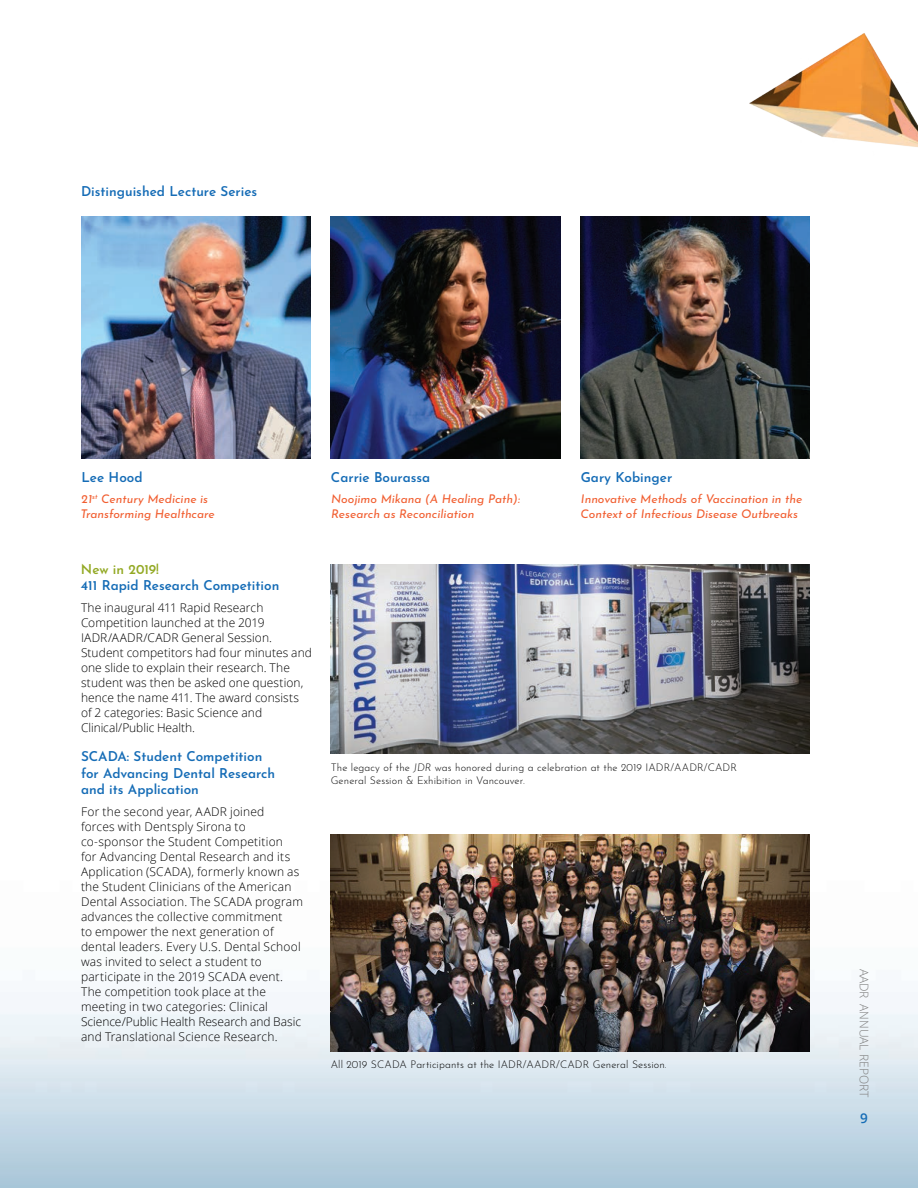
<style>
.page{position:relative;width:918px;height:1188px;background:#fff}
.page>*{position:absolute;margin:0;border:0;box-sizing:border-box;transform-origin:0 0}
.t1{font:600 13.5px/16.2px "Josefin Sans";color:#156cb6}
.t2{font:600 13.5px "Josefin Sans";color:#93a924}
.t3{font:600 13.5px "Open Sans";color:#156cb6}
.t4{font:300 12px/15px "Open Sans";letter-spacing:.015em;color:#000}
.t5{font:italic 12px/14.4px "Josefin Sans";color:#f15d2f}
.t6{font:300 12px "Open Sans";color:#808080}
.t7{font:300 10.5px/12.8px "Josefin Sans";letter-spacing:.01em;color:#000}
.s1{font-style:italic}
</style>
<div class="page">
<img style="left:0;top:216px;width:918px;height:972px">
<img style="left:749px;top:33px;width:169px;height:114px">
<img style="left:81px;top:216px;width:229px;height:243px">
<img style="left:331px;top:216px;width:229px;height:243px">
<img style="left:580px;top:216px;width:230px;height:243px">
<img style="left:331px;top:835px;width:479px;height:217px">
<img style="left:331px;top:565px;width:479px;height:189px">
<p class="t1" style="left:81px;top:182px;width:178px">Distinguished Lecture Series</p>
<p class="t1" style="left:81px;top:468px;width:63px">Lee Hood</p>
<p class="t5" style="left:80px;top:491px;width:136px">21<sup>st</sup> Century Medicine is<br>Transforming Healthcare</p>
<p class="t2" style="left:81px;top:558px;width:80px">New in 2019!</p>
<p class="t1" style="left:81px;top:575px;width:200px">411 Rapid Research Competition</p>
<p class="t4" style="left:81px;top:600px;width:232px">The inaugural 411 Rapid Research Competition launched at the 2019<br>IADR/AADR/CADR General Session.<br>Student competitors had four minutes and one slide to explain their research. The student was then be asked one question, hence the name 411. The award consists of 2 categories: Basic Science and Clinical/Public Health.</p>
<p class="t1" style="left:81px;top:747px;width:196px">SCADA: Student Competition for Advancing Dental Research and its Application</p>
<p class="t4" style="left:81px;top:803px;width:224px">For the second year, AADR joined<br>forces with Dentsply Sirona to co-sponsor the Student Competition<br>for Advancing Dental Research and its Application (SCADA), formerly known as the Student Clinicians of the American Dental Association. The SCADA program advances the collective commitment<br>to empower the next generation of dental leaders. Every U.S. Dental School was invited to select a student to participate in the 2019 SCADA event.<br>The competition took place at the meeting in two categories: Clinical Science/Public Health Research and Basic and Translational Science Research.</p>
<p class="t1" style="left:331px;top:468px;width:101px">Carrie Bourassa</p>
<p class="t5" style="left:331px;top:491px;width:190px">Noojimo Mikana (A Healing Path):<br>Research as Reconciliation</p>
<p class="t1" style="left:581px;top:468px;width:93px">Gary Kobinger</p>
<p class="t5" style="left:581px;top:491px;width:223px">Innovative Methods of Vaccination in the<br>Context of Infectious Disease Outbreaks</p>
<p class="t7" style="left:331px;top:760px;width:408px">The legacy of the <span class="s1">JDR</span> was honored during a celebration at the 2019 IADR/AADR/CADR<br>General Session &amp; Exhibition in Vancouver.</p>
<p class="t7" style="left:331px;top:1057px;width:337px">All 2019 SCADA Participants at the IADR/AADR/CADR General Session.</p>
<p class="t6" style="left:872px;top:969px;width:130px;rotate:90deg">AADR ANNUAL REPORT</p>
<p class="t3" style="left:860px;top:1109px;width:9px">9</p>
</div>
